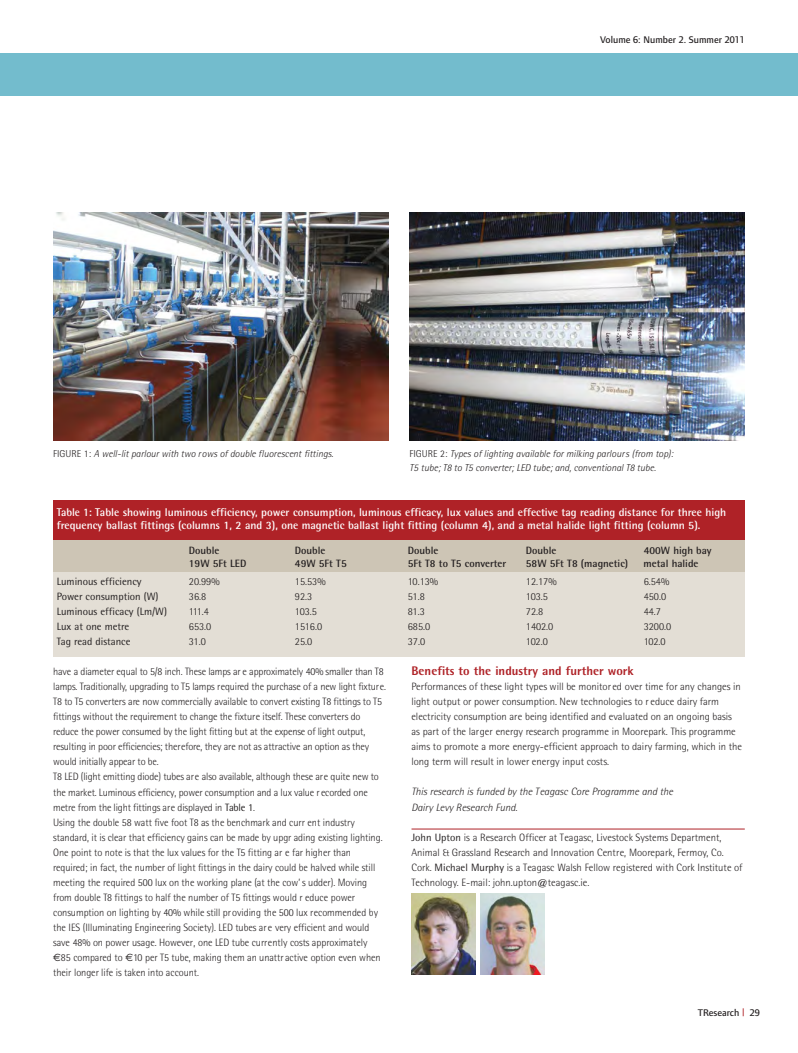
<style>
.page{position:relative;width:798px;height:1053px;background:#fff}
.page>*{position:absolute;margin:0;border:0;box-sizing:border-box;transform-origin:0 0}
.t1{font:800 12.5px "Rotis Semi Sans";color:#af2227}
.t2{font:700 11.25px/13.8px "Rotis Semi Sans";color:#fff}
.t3{font:300 10.62px/15px "Rotis Semi Sans";letter-spacing:-.005em;color:#231f20}
.t4{font:700 10.62px "Rotis Semi Sans";color:#231f20}
.t5{font:10.62px "Rotis Semi Sans";color:#231f20}
.t6{font:italic 300 10.62px/15px "Rotis Semi Sans";color:#231f20}
.t7{font:italic 300 10px/13.8px "Rotis Semi Sans";color:#231f20}
.t8{font:500 10px "Foundry Form Sans";color:#231f20}
.s1{font-style:normal}
.s2{font-weight:400}
.s3{font-family:"Euro Sans";font-weight:400}
.s4{color:#af2227}
</style>
<div class="page">
<div style="left:53px;top:540px;width:691px;height:116px;background:#e3ded5"></div>
<div style="left:53px;top:539px;width:691px;height:33px;background:#cdc5b5"></div>
<div style="left:53px;top:500px;width:691px;height:39px;background:#af2227"></div>
<div style="left:0;top:53px;width:797px;height:43px;background:#73bccd"></div>
<img style="left:53px;top:213px;width:335px;height:227px">
<img style="left:409px;top:213px;width:335px;height:227px">
<img style="left:480px;top:893px;width:64px;height:81px">
<img style="left:411px;top:893px;width:64px;height:81px">
<hr style="left:411px;top:828px;width:333px;height:1px;background:#af2227">
<p class="t8" style="left:600px;top:36px;width:146px">Volume 6: Number 2. Summer 2011</p>
<p class="t7" style="left:53px;top:447px;width:281px"><span class="s1">FIGURE 1:</span> A well-lit parlour with two rows of double fluorescent fittings.</p>
<p class="t7" style="left:409px;top:447px;width:265px"><span class="s1">FIGURE 2:</span> Types of lighting available for milking parlours (from top):<br>T5 tube; T8 to T5 converter; LED tube; and, conventional T8 tube.</p>
<p class="t2" style="left:57px;top:506px;width:670px">Table 1: Table showing luminous efficiency, power consumption, luminous efficacy, lux values and effective tag reading distance for three high frequency ballast fittings (columns 1, 2 and 3), one magnetic ballast light fitting (column 4), and a metal halide light fitting (column 5).</p>
<p class="t4" style="left:189px;top:546px;width:32px">Double</p>
<p class="t4" style="left:295px;top:546px;width:32px">Double</p>
<p class="t4" style="left:407px;top:546px;width:32px">Double</p>
<p class="t4" style="left:525px;top:546px;width:32px">Double</p>
<p class="t4" style="left:643px;top:546px;width:69px">400W high bay</p>
<p class="t4" style="left:189px;top:559px;width:59px">19W 5Ft LED</p>
<p class="t4" style="left:295px;top:559px;width:53px">49W 5Ft T5</p>
<p class="t4" style="left:407px;top:559px;width:100px">5Ft T8 to T5 converter</p>
<p class="t4" style="left:525px;top:559px;width:104px">58W 5Ft T8 (magnetic)</p>
<p class="t4" style="left:643px;top:559px;width:56px">metal halide</p>
<p class="t5" style="left:57px;top:578px;width:86px">Luminous efficiency</p>
<p class="t3" style="left:189px;top:574px;width:32px">20.99%</p>
<p class="t3" style="left:295px;top:574px;width:32px">15.53%</p>
<p class="t3" style="left:407px;top:574px;width:32px">10.13%</p>
<p class="t3" style="left:525px;top:574px;width:32px">12.17%</p>
<p class="t3" style="left:643px;top:574px;width:27px">6.54%</p>
<p class="t5" style="left:57px;top:593px;width:103px">Power consumption (W)</p>
<p class="t3" style="left:189px;top:589px;width:19px">36.8</p>
<p class="t3" style="left:295px;top:589px;width:19px">92.3</p>
<p class="t3" style="left:407px;top:589px;width:18px">51.8</p>
<p class="t3" style="left:525px;top:589px;width:24px">103.5</p>
<p class="t3" style="left:643px;top:589px;width:24px">450.0</p>
<p class="t5" style="left:57px;top:608px;width:112px">Luminous efficacy (Lm/W)</p>
<p class="t3" style="left:189px;top:604px;width:22px">111.4</p>
<p class="t3" style="left:295px;top:604px;width:24px">103.5</p>
<p class="t3" style="left:407px;top:604px;width:18px">81.3</p>
<p class="t3" style="left:525px;top:604px;width:19px">72.8</p>
<p class="t3" style="left:643px;top:604px;width:19px">44.7</p>
<p class="t5" style="left:57px;top:623px;width:74px">Lux at one metre</p>
<p class="t3" style="left:189px;top:619px;width:24px">653.0</p>
<p class="t3" style="left:295px;top:619px;width:29px">1516.0</p>
<p class="t3" style="left:407px;top:619px;width:24px">685.0</p>
<p class="t3" style="left:525px;top:619px;width:29px">1402.0</p>
<p class="t3" style="left:643px;top:619px;width:29px">3200.0</p>
<p class="t5" style="left:57px;top:638px;width:75px">Tag read distance</p>
<p class="t3" style="left:189px;top:634px;width:18px">31.0</p>
<p class="t3" style="left:295px;top:634px;width:19px">25.0</p>
<p class="t3" style="left:407px;top:634px;width:19px">37.0</p>
<p class="t3" style="left:525px;top:634px;width:23px">102.0</p>
<p class="t3" style="left:643px;top:634px;width:23px">102.0</p>
<p class="t3" style="left:53px;top:664px;width:334px">have a diameter equal to 5/8 inch. These lamps ar e approximately 40% smaller than T8 lamps. Traditionally, upgrading to T5 lamps required the purchase of a new light fixture.<br>T8 to T5 converters are now commercially available to convert existing T8 fittings to T5 fittings without the requirement to change the fixture itself. These converters do reduce the power consumed by the light fitting but at the expense of light output, resulting in poor efficiencies; therefore, they are not as attractive an option as they would initially appear to be.<br>T8 LED (light emitting diode) tubes are also available, although these are quite new to the market. Luminous efficiency, power consumption and a lux value recorded one metre from the light fittings are displayed in <span class="s2">Table 1</span>.<br>Using the double 58 watt five foot T8 as the benchmark and curr ent industry standard, it is clear that efficiency gains can be made by upgr ading existing lighting.<br>One point to note is that the lux values for the T5 fitting ar e far higher than required; in fact, the number of light fittings in the dairy could be halved while still meeting the required 500 lux on the working plane (at the cow’ s udder). Moving from double T8 fittings to half the number of T5 fittings would r educe power consumption on lighting by 40% while still pr oviding the 500 lux recommended by the IES (Illuminating Engineering Society). LED tubes ar e very efficient and would save 48% on power usage. However, one LED tube currently costs approximately <span class="s3">€</span>85 compared to <span class="s3">€</span>10 per T5 tube, making them an unattr active option even when their longer life is taken into account.</p>
<p class="t1" style="left:411px;top:666px;width:224px">Benefits to the industry and further work</p>
<p class="t3" style="left:411px;top:679px;width:332px">Performances of these light types will be monitor ed over time for any changes in light output or power consumption. New technologies to r educe dairy farm electricity consumption are being identified and evaluated on an ongoing basis as part of the larger energy research programme in Moorepark. This programme aims to promote a more energy-efficient approach to dairy farming, which in the long term will result in lower energy input costs.</p>
<p class="t6" style="left:411px;top:784px;width:263px">This research is funded by the Teagasc Core Programme and the<br>Dairy Levy Research Fund.</p>
<p class="t3" style="left:411px;top:829px;width:332px"><span class="s2">John Upton</span> is a Research Officer at Teagasc, Livestock Systems Department, Animal &amp; Grassland Research and Innovation Centre, Moorepark, Fermoy, Co.<br>Cork. <span class="s2">Michael Murphy</span> is a Teagasc Walsh Fellow registered with Cork Institute of Technology. E-mail: john.upton@teagasc.ie.</p>
<p class="t8" style="left:697px;top:1008px;width:64px">TResearch <span class="s4">|</span> 29</p>
</div>
